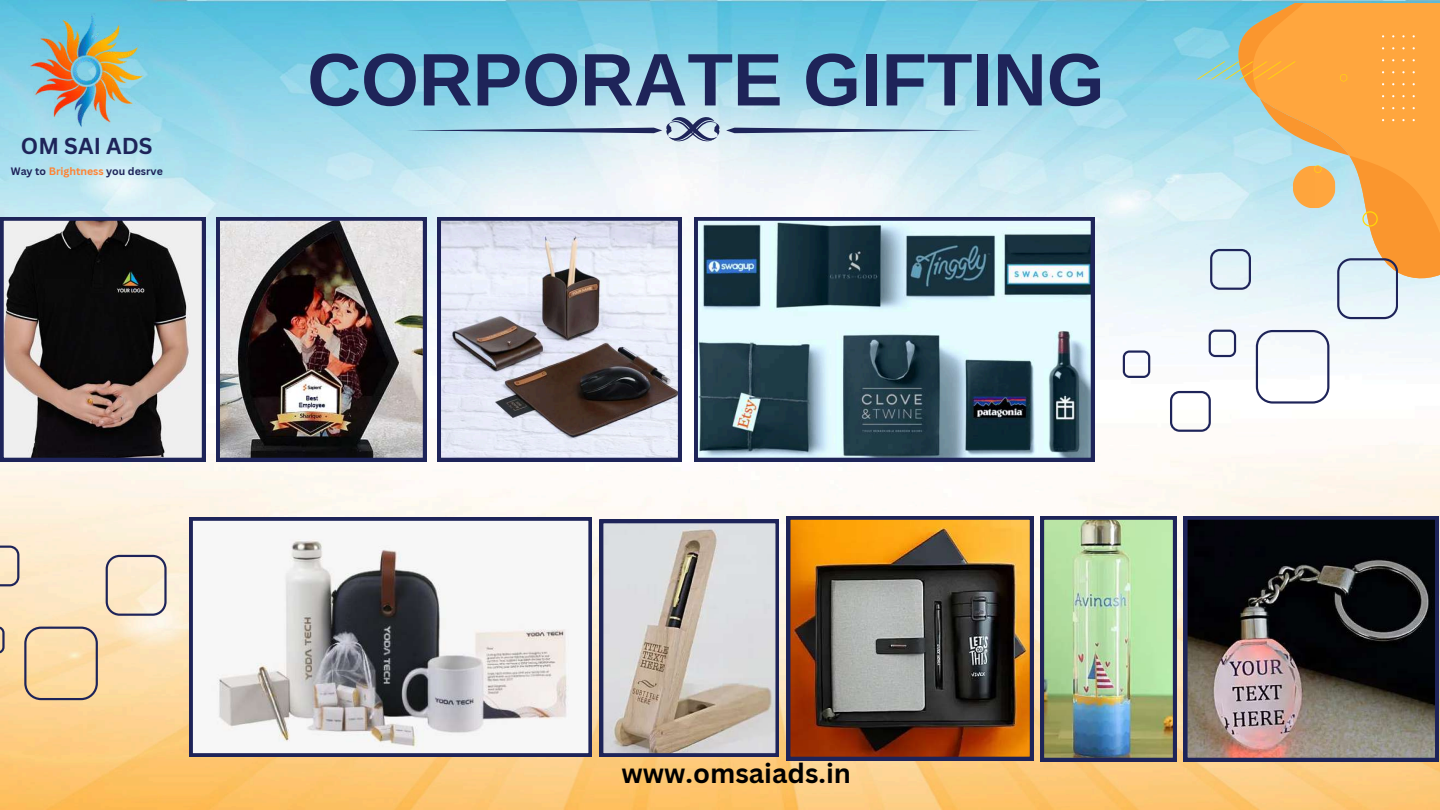
<style>
.page{position:relative;width:1440px;height:810px;background:#fff}
.page>*{position:absolute;margin:0;border:0;box-sizing:border-box;transform-origin:0 0}
.t1{font:700 74.4px "Arimo";color:#1e2459}
.t2{font:700 27.1px "Canva Sans";color:#000}
.t3{font:700 22.4px "Canva Sans";color:#1e2459}
.t4{font:700 10.5px "Canva Sans";color:#1e2459}
.s1{color:#ff8232}
</style>
<div class="page">
<img style="left:1px;top:0;width:1439px;height:810px">
<img style="left:29px;top:14px;width:115px;height:115px">
<svg style="left:726px;top:128px;width:256px;height:5px"></svg>
<svg style="left:406px;top:117px;width:314px;height:25px"></svg>
<svg style="left:1229px;top:3px;width:211px;height:278px"></svg>
<svg style="left:1197px;top:35px;width:218px;height:192px"></svg>
<svg style="left:0;top:217px;width:206px;height:244px"></svg>
<img style="left:216px;top:217px;width:210px;height:244px">
<svg style="left:437px;top:217px;width:245px;height:244px"></svg>
<svg style="left:787px;top:516px;width:246px;height:244px"></svg>
<svg style="left:600px;top:520px;width:179px;height:237px"></svg>
<img style="left:1184px;top:516px;width:255px;height:245px">
<img style="left:1040px;top:516px;width:137px;height:245px">
<svg style="left:189px;top:517px;width:403px;height:240px"></svg>
<svg style="left:694px;top:217px;width:400px;height:244px"></svg>
<svg style="left:1210px;top:249px;width:41px;height:41px"></svg>
<svg style="left:1256px;top:330px;width:73px;height:74px"></svg>
<svg style="left:1337px;top:258px;width:61px;height:61px"></svg>
<svg style="left:1209px;top:330px;width:27px;height:27px"></svg>
<svg style="left:1170px;top:391px;width:41px;height:41px"></svg>
<svg style="left:1123px;top:350px;width:27px;height:28px"></svg>
<svg style="left:0;top:546px;width:19px;height:40px"></svg>
<svg style="left:24px;top:627px;width:74px;height:73px"></svg>
<svg style="left:106px;top:555px;width:60px;height:61px"></svg>
<svg style="left:0;top:626px;width:5px;height:28px"></svg>
<h3 class="t3" style="left:21px;top:130px;width:133px">OM SAI ADS</h3>
<p class="t4" style="left:11px;top:164px;width:153px">Way to <span class="s1">Brightness</span> you desrve</p>
<h1 class="t1" style="left:307px;top:38px;width:799px">CORPORATE GIFTING</h1>
<h2 class="t2" style="left:622px;top:754px;width:231px">www.omsaiads.in</h2>
</div>
